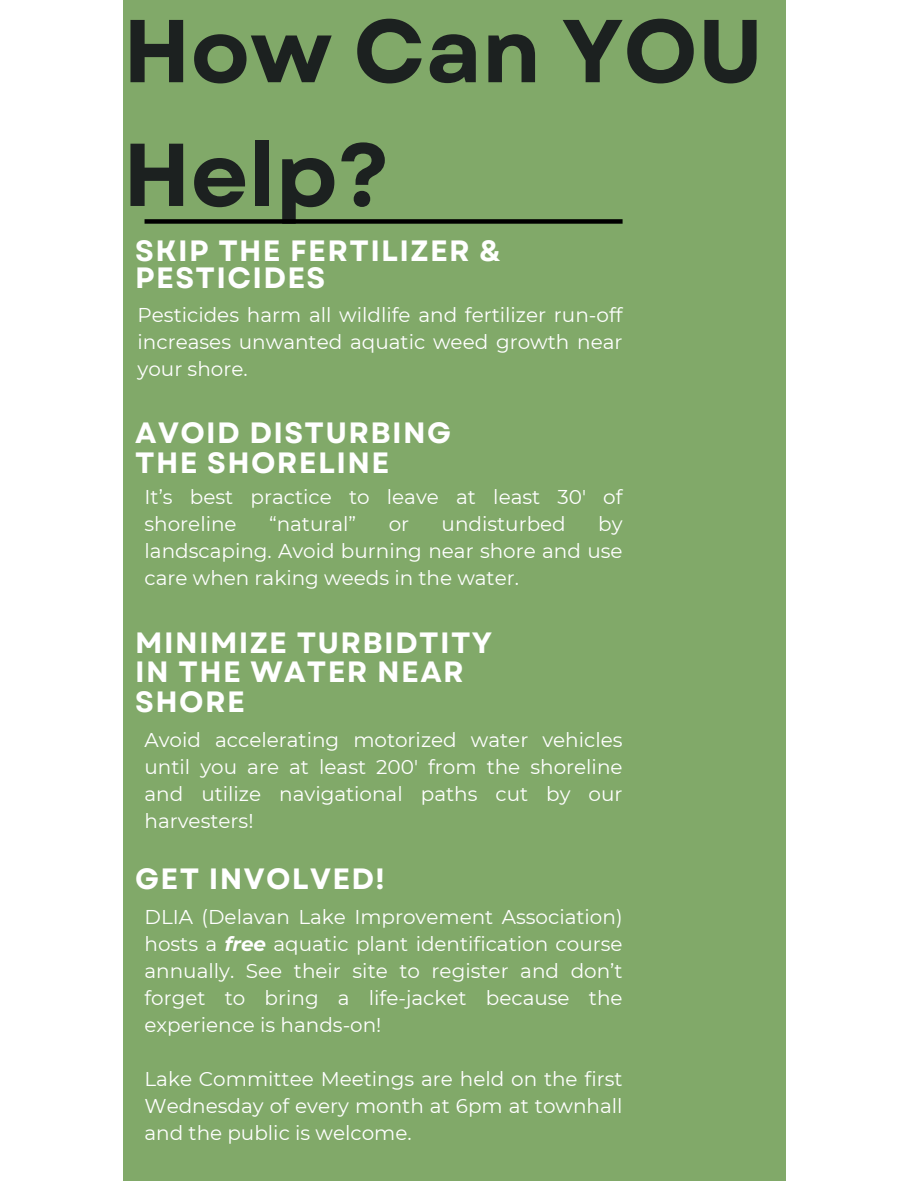
<style>
.page{position:relative;width:918px;height:1188px;background:#fff}
.page>*{position:absolute;margin:0;border:0;box-sizing:border-box;transform-origin:0 0}
.t1{font:700 88.95px/123.8px "Garet";color:#1c2120}
.t2{font:700 29.4px/29.7px "Garet";letter-spacing:.045em;color:#fff}
.t3{font:19.95px/27px "Montserrat";color:#fff;text-align:justify}
.s1{font-weight:700;font-style:italic}
</style>
<div class="page">
<div style="left:123px;top:0;width:663px;height:1181px;background:#81a969"></div>
<div style="left:145px;top:219px;width:478px;height:5px;background:#000"></div>
<h1 class="t1" style="left:123px;top:-10px;width:642px">How Can YOU<br>Help?</h1>
<h2 class="t2" style="left:135px;top:237px;width:367px;line-height:27px">SKIP THE FERTILIZER &amp;<br>PESTICIDES</h2>
<p class="t3" style="left:138px;top:301px;width:486px">Pesticides harm all wildlife and fertilizer run-off increases unwanted aquatic weed growth near your shore.</p>
<h2 class="t2" style="left:135px;top:418px;width:317px">AVOID DISTURBING<br>THE SHORELINE</h2>
<p class="t3" style="left:145px;top:483px;width:480px">It’s best practice to leave at least 30' of shoreline</p>
<p class="t3" style="left:269px;top:510px;width:89px">“natural”</p>
<p class="t3" style="left:389px;top:510px;width:22px">or</p>
<p class="t3" style="left:442px;top:510px;width:126px">undisturbed</p>
<p class="t3" style="left:145px;top:510px;width:480px;text-indent:454px">by landscaping. Avoid burning near shore and use care when raking weeds in the water.</p>
<h2 class="t2" style="left:135px;top:628px;width:358px">MINIMIZE TURBIDTITY<br>IN THE WATER NEAR<br>SHORE</h2>
<h2 class="t3" style="left:145px;top:727px;width:480px">Avoid accelerating motorized water vehicles until you are at least 200' from the shoreline and utilize navigational paths cut by our harvesters!</h2>
<p class="t2" style="left:135px;top:864px;width:251px">GET INVOLVED!</p>
<p class="t3" style="left:145px;top:903px;width:480px">DLIA (Delavan Lake Improvement Association) hosts a <span class="s1">free</span> aquatic plant identification course annually. See their site to register and don’t forget to bring a life-jacket because the experience is hands-on!</p>
<p class="t3" style="left:145px;top:1065px;width:480px">Lake Committee Meetings are held on the first Wednesday of every month at 6pm at townhall and the public is welcome.</p>
</div>
